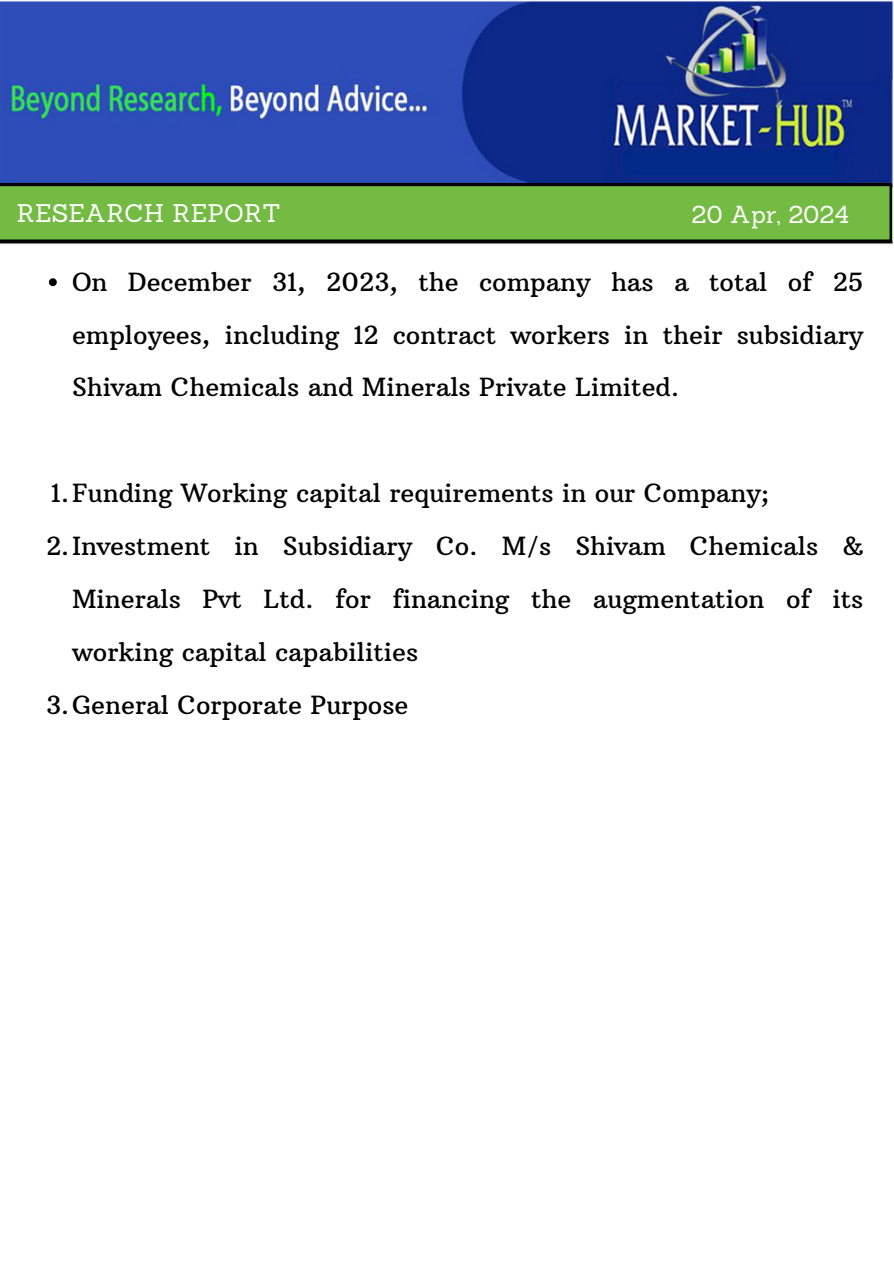
<style>
.page{position:relative;width:894px;height:1264px;background:#fff}
.page>*{position:absolute;margin:0;border:0;box-sizing:border-box;transform-origin:0 0}
.t1{font:25.5px/52.8px "Arbutus Slab";color:#000;text-align:justify}
.t2{font:24.9px "Sanchez";letter-spacing:.015em;color:#fff}
.t3{font:24px "Sanchez";letter-spacing:.015em;color:#fff}
</style>
<div class="page">
<img style="left:0;top:0;width:893px;height:244px">
<svg style="left:0;top:184px;width:891px;height:57px;background:#6cae3e"></svg>
<svg style="left:49px;top:278px;width:8px;height:8px"></svg>
<p class="t2" style="left:17px;top:197px;width:265px">RESEARCH REPORT</p>
<p class="t3" style="left:691px;top:198px;width:159px">20 Apr, 2024</p>
<p class="t1" style="left:72px;top:255px;width:792px">On December 31, 2023, the company has a total of 25 employees, including 12 contract workers in their subsidiary Shivam Chemicals and Minerals Private Limited.</p>
<p class="t1" style="left:51px;top:467px;width:719px">1.Funding Working capital requirements in our Company;</p>
<p class="t1" style="left:46px;top:519px;width:818px">2.Investment in Subsidiary Co. M/s Shivam Chemicals &amp;</p>
<p class="t1" style="left:72px;top:572px;width:792px">Minerals Pvt Ltd. for financing the augmentation of its</p>
<p class="t1" style="left:72px;top:625px;width:347px">working capital capabilities</p>
<p class="t1" style="left:46px;top:678px;width:364px">3.General Corporate Purpose</p>
</div>
